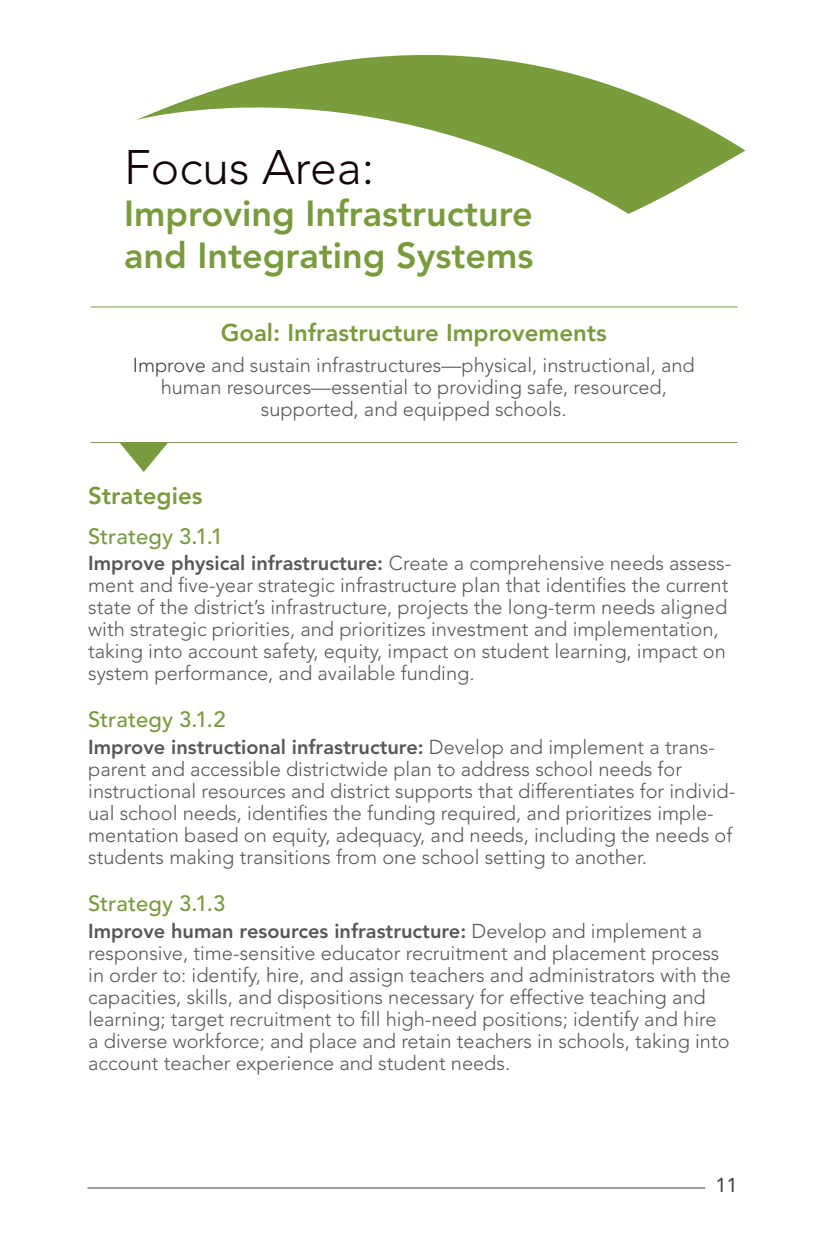
<style>
.page{position:relative;width:828px;height:1260px;background:#fff}
.page>*{position:absolute;margin:0;border:0;box-sizing:border-box;transform-origin:0 0}
.overview{font:300 48px "Avenir LT Std";color:#130407}
.overview-2{font:800 36px/42px "Avenir LT Std";color:#799b3d}
.subhead3{font:800 24px "Avenir LT Std";color:#799b3d}
.strategy{font:500 22px "Avenir LT Std";color:#799b3d}
.body{font:300 20px/22px "Avenir LT Std";color:#57585a}
.t1{font:20px "Avenir LT Std";color:#473f42}
.s1{color:#473f42}
.s2{font-weight:800}
</style>
<div class="page">
<hr style="left:87px;top:1188px;width:618px;height:1px;background:#473f42">
<hr style="left:90px;top:306px;width:648px;height:1px;background:#799b3d">
<hr style="left:90px;top:442px;width:648px;height:1px;background:#799b3d">
<svg style="left:117px;top:442px;width:54px;height:30px"></svg>
<svg style="left:136px;top:55px;width:609px;height:159px"></svg>
<p class="overview" style="left:124px;top:139px;width:251px">Focus Area:</p>
<p class="overview-2" style="left:124px;top:192px;width:411px">Improving Infrastructure and Integrating Systems</p>
<p class="subhead3" style="left:221px;top:319px;width:388px">Goal: Infrastructure Improvements</p>
<p class="body" style="left:133px;top:355px;width:564px;text-align:center"><span class="s1">Improve</span> and sustain infrastructures—physical, instructional, and human resources—essential to providing safe, resourced, supported, and equipped schools.</p>
<p class="subhead3" style="left:88px;top:481px;width:116px">Strategies</p>
<p class="strategy" style="left:88px;top:523px;width:137px">Strategy 3.1.1</p>
<p class="body" style="left:88px;top:553px;width:645px"><span class="s2">Improve physical infrastructure:</span> Create a comprehensive needs assess&shy;ment and five-year strategic infrastructure plan that identifies the current state of the district’s infrastructure, projects the long-term needs aligned with strategic priorities, and prioritizes investment and implementation, taking into account safety, equity, impact on student learning, impact on system performance, and available funding.</p>
<p class="strategy" style="left:88px;top:707px;width:139px">Strategy 3.1.2</p>
<p class="body" style="left:88px;top:736px;width:649px"><span class="s2">Improve instructional infrastructure:</span> Develop and implement a trans&shy;parent and accessible districtwide plan to address school needs for instructional resources and district supports that differentiates for individ&shy;ual school needs, identifies the funding required, and prioritizes imple&shy;mentation based on equity, adequacy, and needs, including the needs of students making transitions from one school setting to another.</p>
<p class="strategy" style="left:88px;top:891px;width:139px">Strategy 3.1.3</p>
<p class="body" style="left:88px;top:920px;width:644px"><span class="s2">Improve human resources infrastructure:</span> Develop and implement a responsive, time-sensitive educator recruitment and placement process in order to: identify, hire, and assign teachers and administrators with the capacities, skills, and dispositions necessary for effective teaching and learning; target recruitment to fill high-need positions; identify and hire a diverse workforce; and place and retain teachers in schools, taking into account teacher experience and student needs.</p>
<p class="t1" style="left:715px;top:1174px;width:24px">11</p>
</div>
